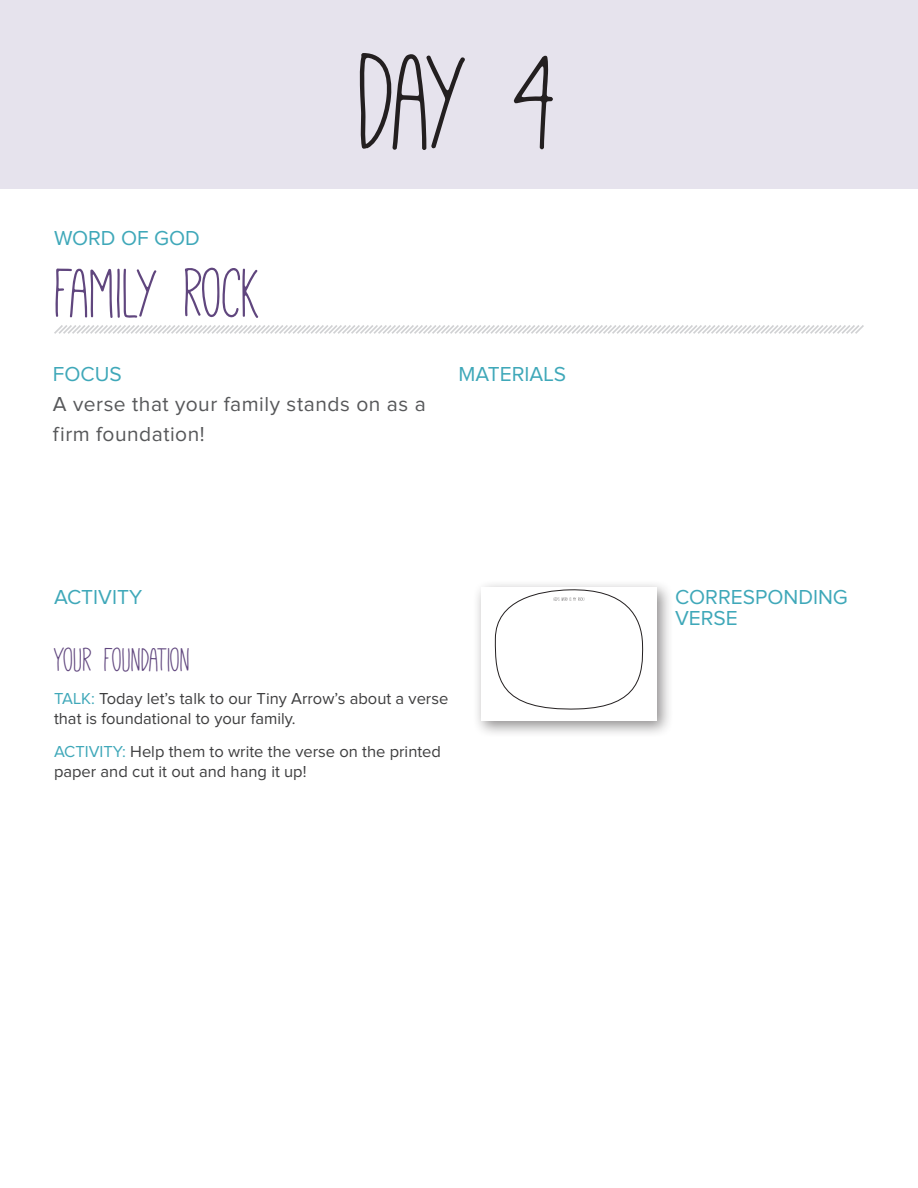
<style>
.page{position:relative;width:918px;height:1188px;background:#fff}
.page>*{position:absolute;margin:0;border:0;box-sizing:border-box;transform-origin:0 0}
.t1{font:153px "Mathlete Skinny";color:#231f20}
.subhead_1{font:78px "Mathlete Skinny";letter-spacing:-.02em;color:#60467e}
.subhead_1-2{font:37.5px "Mathlete Skinny";letter-spacing:-.01em;color:#60467e}
.subhead_1-3{font:21px/21px "Proxima Nova";color:#3fa8b9}
.t2{font:21px/30px "Proxima Nova";letter-spacing:.025em;color:#57585a}
.list{font:16.5px/19.8px "Proxima Nova";color:#3e3e3f}
.s1{color:#3fa8b9}
</style>
<div class="page">
<div style="left:0;top:0;width:918px;height:189px;background:#e6e3ed"></div>
<svg style="left:54px;top:325px;width:810px;height:9px"></svg>
<div style="left:473px;top:579px;width:201px;height:159px;background:#231f20;opacity:.5"></div>
<div style="left:481px;top:588px;width:176px;height:133px;background:#fff"></div>
<svg style="left:495px;top:589px;width:148px;height:121px"></svg>
<p class="subhead_1-3" style="left:54px;top:228px;width:147px">WORD OF GOD</p>
<p class="subhead_1" style="left:54px;top:256px;width:209px">FAMILY ROCK</p>
<p class="t1" style="left:358px;top:29px;width:203px">DAY 4</p>
<p class="subhead_1-3" style="left:53px;top:364px;width:70px">FOCUS</p>
<p class="t2" style="left:53px;top:389px;width:374px">A verse that your family stands on as a firm foundation!</p>
<p class="subhead_1-3" style="left:458px;top:364px;width:109px">MATERIALS</p>
<p class="subhead_1-3" style="left:54px;top:588px;width:90px">ACTIVITY</p>
<p class="subhead_1-2" style="left:54px;top:642px;width:138px">YOUR FOUNDATION</p>
<p class="list" style="left:54px;top:689px;width:396px"><span class="s1">TALK:</span> Today let’s talk to our Tiny Arrow’s about a verse that is foundational to your family.</p>
<p class="list" style="left:54px;top:743px;width:389px"><span class="s1">ACTIVITY:</span> Help them to write the verse on the printed paper and cut it out and hang it up!</p>
<p class="subhead_1-3" style="left:675px;top:588px;width:174px">CORRESPONDING<br>VERSE</p>
</div>
